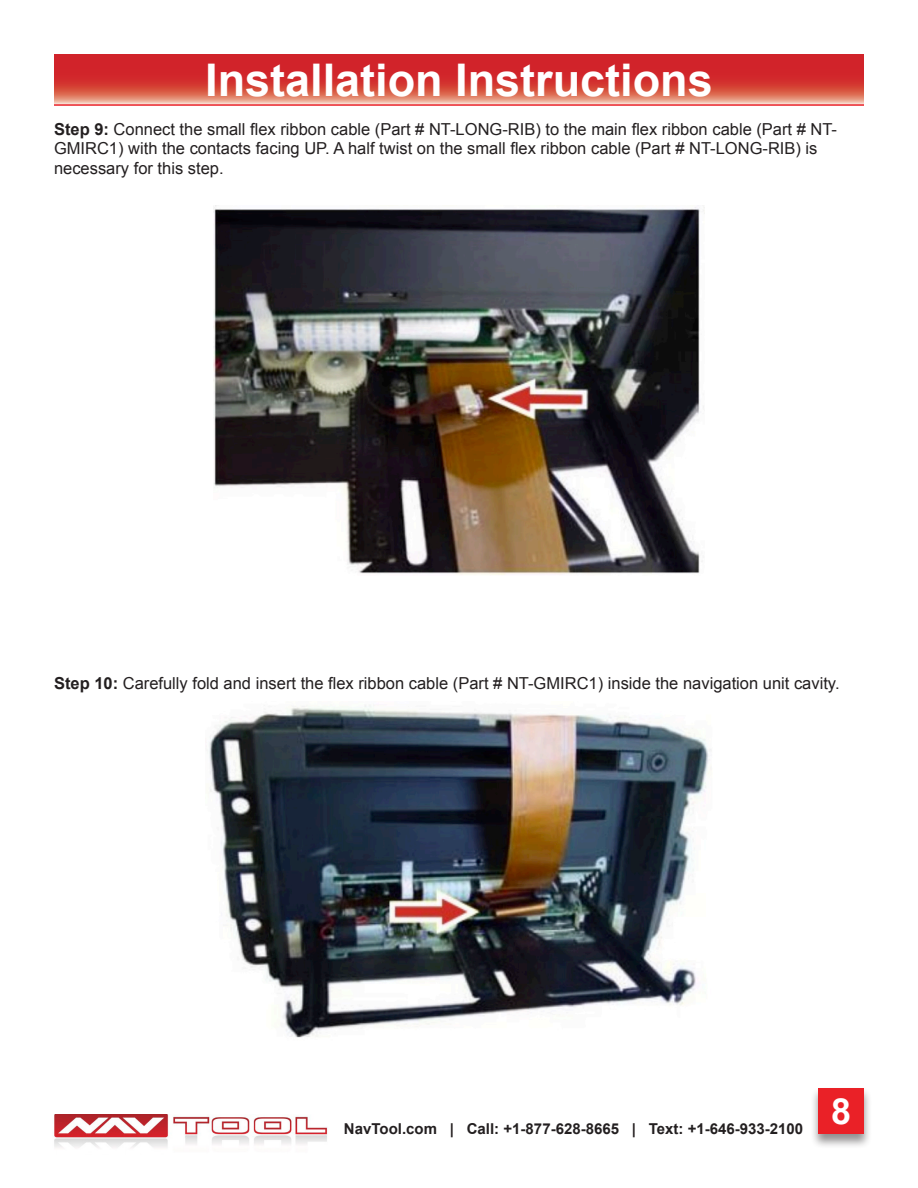
<style>
.page{position:relative;width:918px;height:1188px;background:#fff}
.page>*{position:absolute;margin:0;border:0;box-sizing:border-box;transform-origin:0 0}
.t1{font:700 45px "Arial";color:#fff}
.t2{font:700 36px "Arial";color:#fff}
.t3{font:16.5px/19.8px "Arial";color:#231f20}
.t4{font:700 15px "Arial";color:#231f20}
.s1{font-weight:700}
</style>
<div class="page">
<img style="left:54px;top:1114px;width:274px;height:34px">
<div style="left:810px;top:1087px;width:62px;height:62px;background:#231f20;opacity:.5"></div>
<div style="left:818px;top:1088px;width:46px;height:46px;background:#ea2127"></div>
<svg style="left:54px;top:54px;width:810px;height:50px;background:#d74540"></svg>
<hr style="left:54px;top:104px;width:810px;height:2px;background:#ea2127">
<img style="left:213px;top:205px;width:492px;height:370px">
<img style="left:209px;top:705px;width:502px;height:333px">
<p class="t1" style="left:205px;top:50px;width:509px">Installation Instructions</p>
<p class="t3" style="left:54px;top:119px;width:785px"><span class="s1">Step 9:</span> Connect the small flex ribbon cable (Part # NT-LONG-RIB) to the main flex ribbon cable (Part # NT-<br>GMIRC1) with the contacts facing UP. A half twist on the small flex ribbon cable (Part # NT-LONG-RIB) is necessary for this step.</p>
<p class="t3" style="left:54px;top:673px;width:787px"><span class="s1">Step 10:</span> Carefully fold and insert the flex ribbon cable (Part # NT-GMIRC1) inside the navigation unit cavity.</p>
<p class="t4" style="left:344px;top:1119px;width:461px">NavTool.com | Call: +1-877-628-8665 | Text: +1-646-933-2100</p>
<h2 class="t2" style="left:831px;top:1088px;width:22px">8</h2>
</div>
